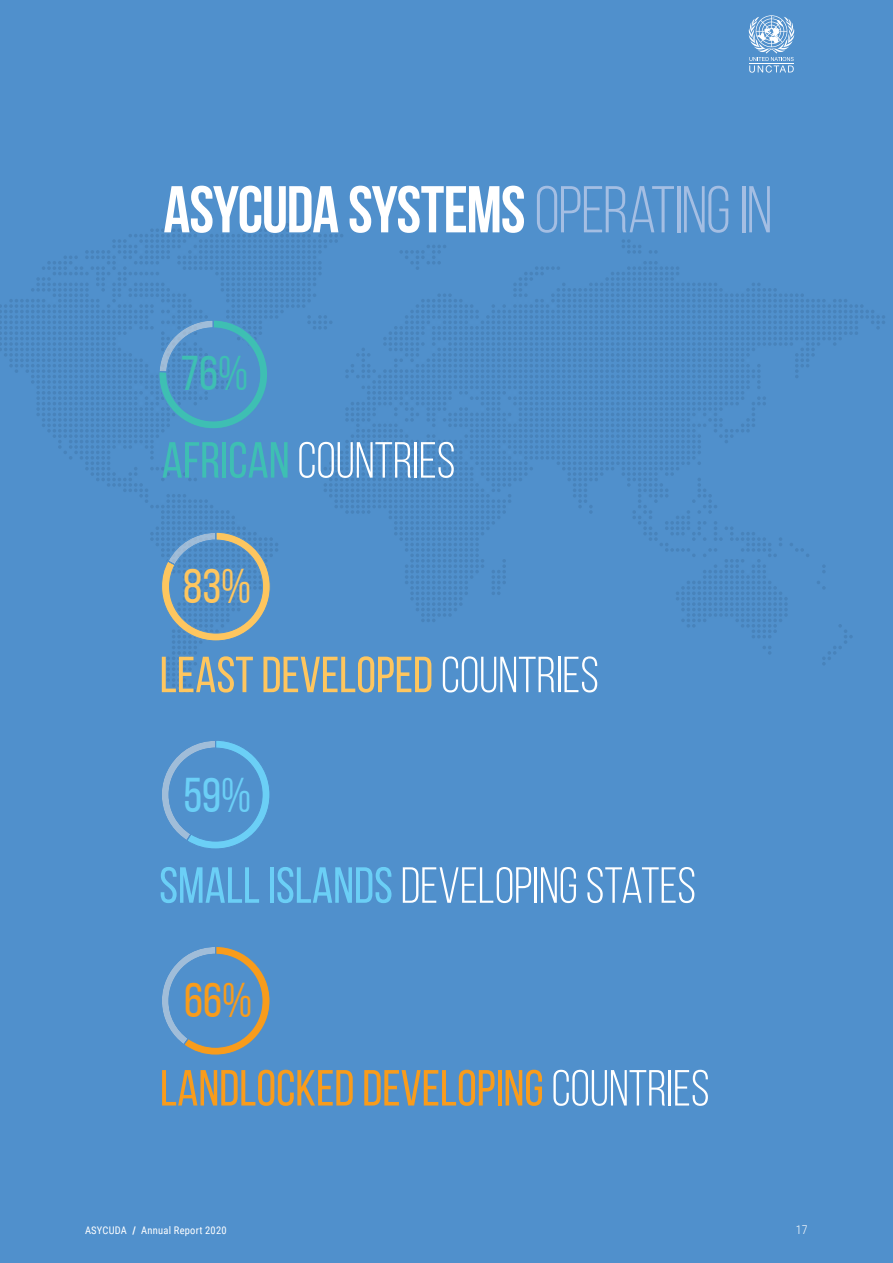
<style>
.page{position:relative;width:893px;height:1263px;background:#5090cc}
.page>*{position:absolute;margin:0;border:0;box-sizing:border-box;transform-origin:0 0}
.t1{font:66px "Bebas Neue";letter-spacing:-.02em;color:#fff}
.t2{font:50.7px "Bebas Neue";color:#fff}
.t3{font:50.7px "Bebas Neue";color:#f89c1c}
.t4{font:50.7px "Bebas Neue";color:#fec65f}
.t5{font:48.75px "Bebas Neue";color:#3ebfb3}
.t6{font:48.75px "Bebas Neue";color:#fec65f}
.t7{font:48.75px "Bebas Neue";color:#6bcff6}
.t8{font:48.75px "Bebas Neue";color:#f89c1c}
.t9{font:300 12px "Roboto Condensed";color:#fff}
.t10{font:10.5px "Roboto Condensed";letter-spacing:.02em;color:#fff}
.s1{color:#a4bee3}
.s2{color:#3ebfb3}
.s3{color:#fff}
.s4{color:#6bcff6}
.s5{font-weight:700}
</style>
<div class="page">
<svg style="left:0;top:223px;width:885px;height:470px"></svg>
<svg style="left:162px;top:741px;width:108px;height:108px"></svg>
<svg style="left:162px;top:946px;width:108px;height:109px"></svg>
<svg style="left:748px;top:15px;width:47px;height:58px"></svg>
<h1 class="t1" style="left:163px;top:173px;width:610px">ASYCUDA SYSTEMS <span class="s1">OPERATING IN</span></h1>
<p class="t5" style="left:180px;top:347px;width:69px">76%</p>
<p class="t2" style="left:162px;top:433px;width:295px"><span class="s2">AFRICAN</span> COUNTRIES</p>
<p class="t6" style="left:183px;top:560px;width:69px">83%</p>
<p class="t4" style="left:160px;top:647px;width:441px">LEAST DEVELOPED <span class="s3">COUNTRIES</span></p>
<p class="t7" style="left:183px;top:769px;width:69px">59%</p>
<p class="t2" style="left:159px;top:858px;width:538px"><span class="s4">SMALL ISLANDS</span>DEVELOPING STATES</p>
<p class="t8" style="left:184px;top:974px;width:69px">66%</p>
<p class="t3" style="left:160px;top:1060px;width:551px">LANDLOCKED DEVELOPING<span class="s3">COUNTRIES</span></p>
<p class="t10" style="left:85px;top:1223px;width:143px">ASYCUDA <span class="s5">/</span> Annual Report 2020</p>
<p class="t9" style="left:796px;top:1221px;width:13px">17</p>
</div>
